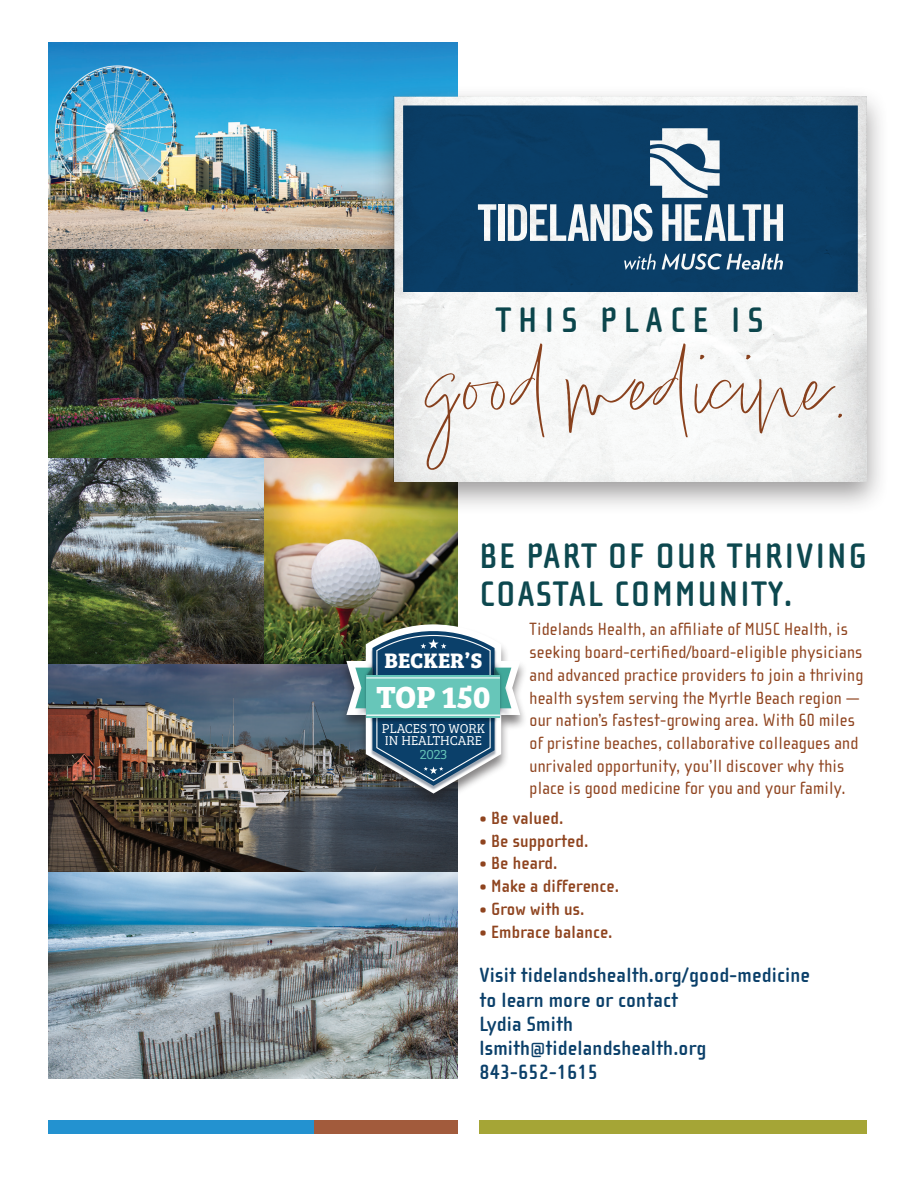
<style>
.page{position:relative;width:918px;height:1188px;background:#fff}
.page>*{position:absolute;margin:0;border:0;box-sizing:border-box;transform-origin:0 0}
.t1{font:115.2px "Lindsey Signature";letter-spacing:-.005em;color:#8f441f}
.t2{font:700 36.3px/38px "Cholla Sans OT";letter-spacing:.05em;color:#0d484f}
.t3{font:700 36.3px "Cholla Sans OT";letter-spacing:.2em;color:#0d484f}
.t4{font:700 31.65px "Bree Serif";color:#fff}
.t5{font:700 21.75px "Bree Serif";color:#fff}
.t6{font:700 21.15px/24.3px "Cholla Sans OT";letter-spacing:.01em;color:#0b406a}
.t7{font:18.15px/22.8px "Cholla Sans OT";letter-spacing:.01em;color:#8f441f}
.t8{font:700 18.15px "Cholla Sans OT";letter-spacing:.01em;color:#8f441f}
.t9{font:13.95px "Bree Serif Lt";color:#67c6b9}
.t10{font:13.35px/11.9px "Bree Serif Lt";color:#fff}
</style>
<div class="page">
<img style="left:49px;top:872px;width:409px;height:207px">
<img style="left:49px;top:457px;width:216px;height:207px">
<img style="left:265px;top:457px;width:193px;height:207px">
<div style="left:49px;top:1120px;width:267px;height:13px;background:#2392d0"></div>
<div style="left:314px;top:1120px;width:144px;height:13px;background:#a25b3c"></div>
<div style="left:479px;top:1120px;width:388px;height:13px;background:#a5a536"></div>
<img style="left:49px;top:664px;width:409px;height:208px">
<img style="left:49px;top:43px;width:409px;height:207px">
<img style="left:49px;top:250px;width:322px;height:207px">
<div style="left:339px;top:623px;width:189px;height:185px;background:#231f20;opacity:.55"></div>
<svg style="left:346px;top:624px;width:174px;height:170px"></svg>
<div style="left:371px;top:84px;width:519px;height:432px;background:#231f20;opacity:.45"></div>
<svg style="left:390px;top:92px;width:481px;height:340px"></svg>
<img style="left:393px;top:97px;width:474px;height:385px">
<h2 class="t3" style="left:496px;top:300px;width:269px">THIS PLACE IS</h2>
<h1 class="t1" style="left:427px;top:313px;width:422px">good medicine.</h1>
<h2 class="t2" style="left:479px;top:538px;width:389px">BE PART OF OUR THRIVING<br>COASTAL COMMUNITY.</h2>
<p class="t7" style="left:530px;top:618px;width:335px">Tidelands Health, an affiliate of MUSC Health, is seeking board-certified/board-eligible physicians and advanced practice providers to join a thriving health system serving the Myrtle Beach region — our nation’s fastest-growing area. With 60 miles of pristine beaches, collaborative colleagues and unrivaled opportunity, you’ll discover why this place is good medicine for you and your family.</p>
<p class="t8" style="left:479px;top:808px;width:86px">• Be valued.</p>
<p class="t8" style="left:479px;top:831px;width:110px">• Be supported.</p>
<p class="t8" style="left:479px;top:853px;width:80px">• Be heard.</p>
<p class="t8" style="left:479px;top:876px;width:141px">• Make a difference.</p>
<p class="t8" style="left:479px;top:899px;width:107px">• Grow with us.</p>
<p class="t8" style="left:479px;top:922px;width:135px">• Embrace balance.</p>
<p class="t6" style="left:479px;top:963px;width:332px">Visit tidelandshealth.org/good-medicine to learn more or contact<br>Lydia Smith<br>lsmith@tidelandshealth.org<br>843-652-1615</p>
<p class="t5" style="left:385px;top:644px;width:99px">BECKER’S</p>
<h3 class="t4" style="left:377px;top:672px;width:115px">TOP 150</h3>
<p class="t10" style="left:382px;top:722px;width:105px">PLACES TO WORK<br>IN HEALTHCARE</p>
<p class="t9" style="left:420px;top:744px;width:29px">2023</p>
</div>
